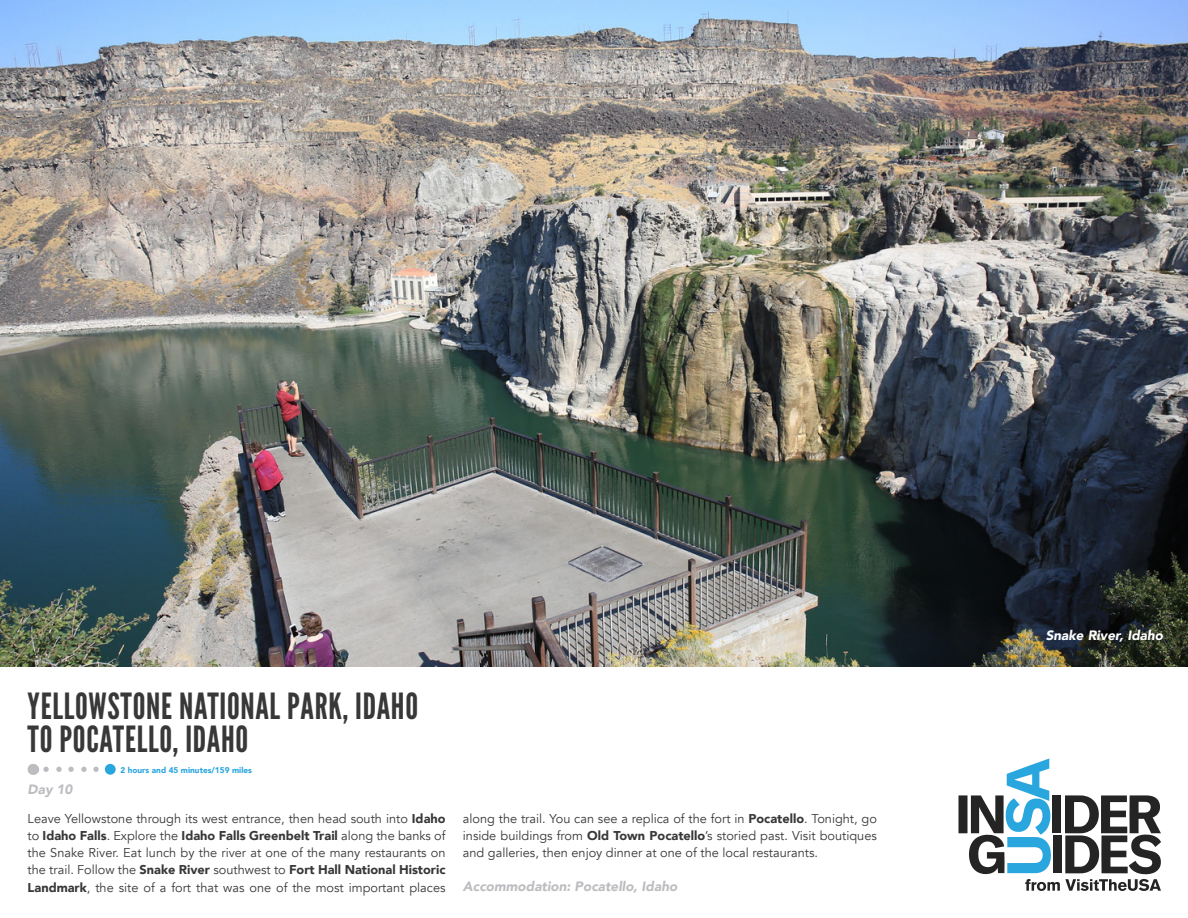
<style>
.page{position:relative;width:1188px;height:918px;background:#fff}
.page>*{position:absolute;margin:0;border:0;box-sizing:border-box;transform-origin:0 0}
.Section_Title_no_lin{font:36px/33px "League Gothic";letter-spacing:.02em;color:#383839}
.Section_Title_no_lin-2{font:italic 900 13.5px "Avenir";color:#bcbdc0}
.Photo_Caption{font:italic 900 13.5px "Avenir";color:#fff}
.t1{font:12.75px/17.2px "Avenir";color:#383839;text-align:justify}
.t2{font:900 8.25px "Avenir";color:#2aa6de}
.s1{font-weight:900}
</style>
<div class="page">
<img style="left:0;top:0;width:1188px;height:667px">
<svg style="left:958px;top:759px;width:203px;height:132px"></svg>
<svg style="left:43px;top:767px;width:19px;height:5px"></svg>
<div style="left:28px;top:764px;width:10px;height:11px;background:#bcbdc0;border-radius:50%"></div>
<svg style="left:68px;top:767px;width:19px;height:5px"></svg>
<svg style="left:93px;top:767px;width:12px;height:5px"></svg>
<div style="left:105px;top:764px;width:11px;height:11px;background:#2aa6de;border-radius:50%"></div>
<p class="Section_Title_no_lin" style="left:28px;top:689px;width:392px">YELLOWSTONE NATIONAL PARK, IDAHO<br>TO POCATELLO, IDAHO</p>
<p class="Section_Title_no_lin-2" style="left:28px;top:778px;width:46px">Day 10</p>
<p class="t1" style="left:28px;top:810px;width:419px">Leave Yellowstone through its west entrance, then head south into <span class="s1">Idaho </span>to <span class="s1">Idaho Falls</span>. Explore the <span class="s1">Idaho Falls Greenbelt Trail</span> along the banks of the Snake River. Eat lunch by the river at one of the many restaurants on the trail. Follow the <span class="s1">Snake River</span> southwest to <span class="s1">Fort Hall National Historic Landmark</span>, the site of a fort that was one of the most important places</p>
<p class="t2" style="left:120px;top:763px;width:133px">2 hours and 45 minutes/159 miles</p>
<p class="t1" style="left:463px;top:810px;width:416px">along the trail. You can see a replica of the fort in <span class="s1">Pocatello</span>. Tonight, go inside buildings from <span class="s1">Old Town Pocatello</span>’s storied past. Visit boutiques and galleries, then enjoy dinner at one of the local restaurants.</p>
<p class="Section_Title_no_lin-2" style="left:463px;top:875px;width:216px">Accommodation: Pocatello, Idaho</p>
<p class="Photo_Caption" style="left:1046px;top:624px;width:119px">Snake River, Idaho</p>
</div>
